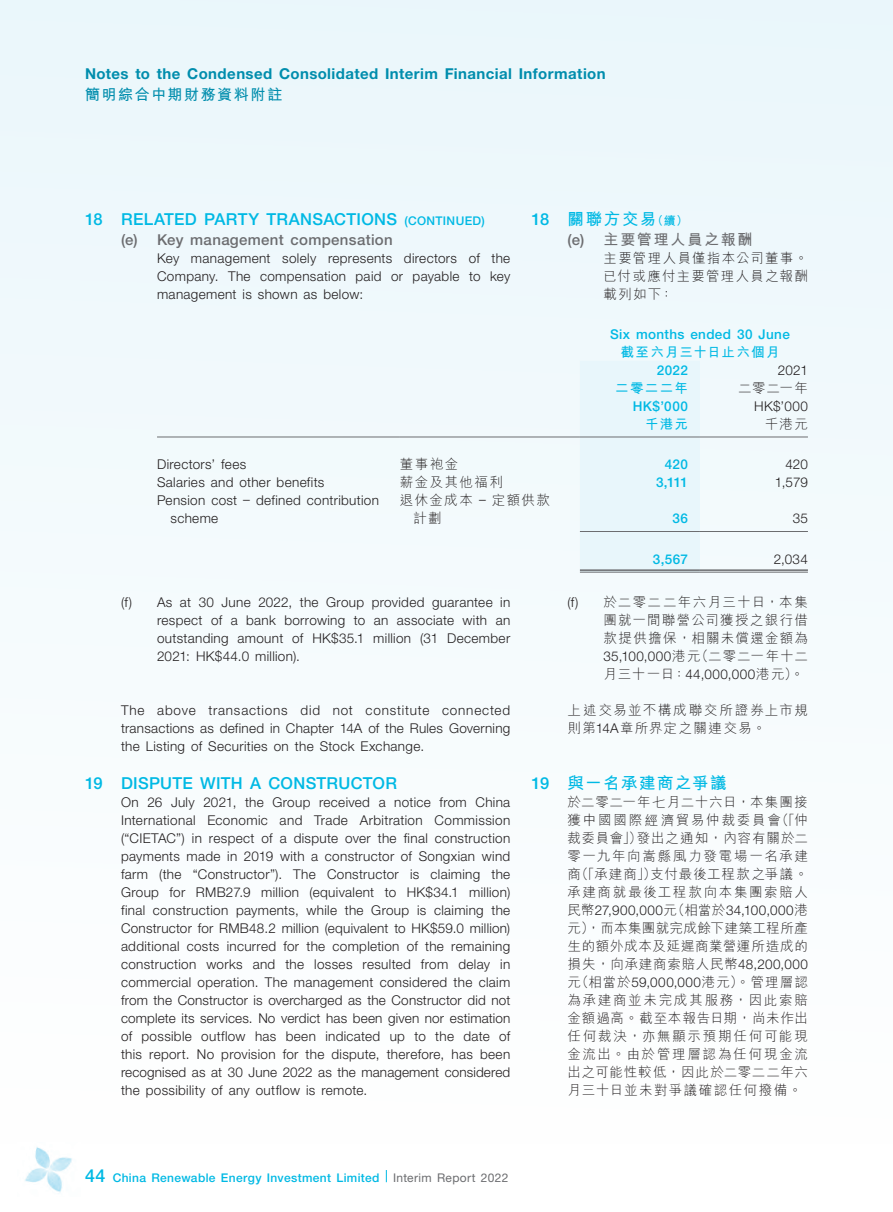
<style>
.page{position:relative;width:893px;height:1212px;background:#fff}
.page>*{position:absolute;margin:0;border:0;box-sizing:border-box;transform-origin:0 0}
._03_H1{font:500 16.5px "Helvetica Neue LT Std";letter-spacing:.015em;color:#00b9e4}
._03_H1-2{font:700 16.5px "M Hei HK";letter-spacing:.095em;color:#00b9e4}
.t1{font:700 15px "Helvetica Neue LT Std";letter-spacing:.03em;color:#008dad}
._04___H2{font:500 15px "Helvetica Neue LT Std";letter-spacing:.02em;color:#6c6d70}
.t2{font:700 15px "M Hei HK";letter-spacing:.11em;color:#008dad}
._04___H2-2{font:700 15px "M Hei HK";letter-spacing:.12em;color:#6c6d70}
._12___P2{font:300 13.5px/18px "Helvetica Neue LT Std";letter-spacing:.025em;color:#231f20;text-align:justify}
._01_Body_Text{font:300 13.5px/18px "M Hei HK";letter-spacing:.095em;color:#231f20;text-align:justify}
._15_Table_Stub{font:300 13.5px/18px "Helvetica Neue LT Std";letter-spacing:.025em;color:#231f20}
._15_Table_Stub-2{font:500 13.5px "Helvetica Neue LT Std";letter-spacing:.025em;color:#00b9e4}
._15_Table_Stub-3{font:300 13.5px/18px "M Hei HK";letter-spacing:.1em;color:#231f20}
._12___P2-2{font:500 13.5px "Helvetica Neue LT Std";letter-spacing:.025em;color:#00b9e4}
._12___P2-3{font:700 13.5px "M Hei HK";letter-spacing:.095em;color:#00b9e4}
._12___P2-4{font:300 13.5px "M Hei HK";letter-spacing:.07em;color:#231f20}
.t3{font:500 12px "Helvetica Neue LT Std";letter-spacing:.03em;color:#00b9e4}
.s1{font-size:12px}
.s2{font-family:"Helvetica Neue LT Std";font-weight:500}
.s3{font-family:"Helvetica Neue LT Std"}
.s4{font-size:18px}
.s5{font-weight:400;color:#6c6d70}
</style>
<div class="page">
<div style="left:0;top:0;width:893px;height:1144px;background:#f4fafd"></div>
<svg style="left:386px;top:1170px;width:1px;height:12px"></svg>
<img style="left:18px;top:1142px;width:62px;height:51px">
<div style="left:580px;top:361px;width:120px;height:211px;background:#e8f6fb"></div>
<hr style="left:157px;top:437px;width:243px;height:1px;background:#6c6d70">
<hr style="left:400px;top:437px;width:180px;height:1px;background:#6c6d70">
<hr style="left:580px;top:437px;width:120px;height:1px;background:#6c6d70">
<hr style="left:700px;top:437px;width:108px;height:1px;background:#6c6d70">
<hr style="left:580px;top:531px;width:120px;height:1px;background:#6c6d70">
<hr style="left:700px;top:531px;width:108px;height:1px;background:#6c6d70">
<hr style="left:580px;top:569px;width:120px;height:2px;background:#6c6d70">
<hr style="left:580px;top:572px;width:120px;height:1px;background:#6c6d70">
<hr style="left:700px;top:569px;width:108px;height:2px;background:#6c6d70">
<hr style="left:700px;top:572px;width:108px;height:1px;background:#6c6d70">
<p class="t1" style="left:85px;top:64px;width:522px">Notes to the Condensed Consolidated Interim Financial Information</p>
<p class="t2" style="left:85px;top:84px;width:199px">簡明綜合中期財務資料附註</p>
<p class="_03_H1" style="left:85px;top:209px;width:401px">18 RELATED PARTY TRANSACTIONS <span class="s1">(CONTINUED)</span></p>
<p class="_04___H2" style="left:121px;top:230px;width:273px">(e) Key management compensation</p>
<p class="_12___P2" style="left:157px;top:249px;width:355px">Key management solely represents directors of the Company. The compensation paid or payable to key management is shown as below:</p>
<p class="_03_H1-2" style="left:531px;top:207px;width:158px"><span class="s2">18</span> 關聯方交易<span class="s1">（續）</span></p>
<p class="_04___H2-2" style="left:567px;top:228px;width:186px"><span class="s2">(e)</span> 主要管理人員之報酬</p>
<p class="_01_Body_Text" style="left:603px;top:248px;width:206px">主要管理人員僅指本公司董事。已付或應付主要管理人員之報酬載列如下：</p>
<p class="_12___P2-2" style="left:610px;top:326px;width:181px">Six months ended 30 June</p>
<p class="_12___P2-3" style="left:620px;top:342px;width:161px">截至六月三十日止六個月</p>
<p class="_15_Table_Stub-2" style="left:657px;top:362px;width:33px">2022</p>
<p class="_15_Table_Stub" style="left:778px;top:361px;width:32px">2021</p>
<p class="_12___P2-3" style="left:615px;top:378px;width:74px">二零二二年</p>
<p class="_12___P2-4" style="left:738px;top:381px;width:71px">二零二一年</p>
<p class="_15_Table_Stub-2" style="left:633px;top:398px;width:57px">HK$’000</p>
<p class="_15_Table_Stub" style="left:754px;top:397px;width:55px">HK$’000</p>
<p class="_12___P2-3" style="left:645px;top:414px;width:44px">千港元</p>
<p class="_12___P2-4" style="left:765px;top:417px;width:45px">千港元</p>
<p class="_15_Table_Stub" style="left:157px;top:455px;width:91px">Directors’ fees</p>
<p class="_15_Table_Stub-3" style="left:400px;top:455px;width:60px">董事袍金</p>
<p class="_15_Table_Stub-2" style="left:665px;top:456px;width:25px">420</p>
<p class="_15_Table_Stub" style="left:785px;top:455px;width:24px">420</p>
<p class="_15_Table_Stub" style="left:157px;top:473px;width:169px">Salaries and other benefits</p>
<p class="_15_Table_Stub-3" style="left:400px;top:473px;width:104px">薪金及其他福利</p>
<p class="_15_Table_Stub-2" style="left:656px;top:474px;width:33px">3,111</p>
<p class="_15_Table_Stub" style="left:775px;top:473px;width:34px">1,579</p>
<p class="_15_Table_Stub" style="left:171px;top:491px;width:210px;text-indent:-14px">Pension cost – defined contribution scheme</p>
<p class="_15_Table_Stub-3" style="left:413px;top:491px;width:138px;text-indent:-14px">退休金成本 <span class="s3">–</span> 定額供款計劃</p>
<p class="_15_Table_Stub-2" style="left:672px;top:510px;width:17px">36</p>
<p class="_15_Table_Stub" style="left:793px;top:509px;width:17px">35</p>
<p class="_15_Table_Stub-2" style="left:653px;top:551px;width:37px">3,567</p>
<p class="_15_Table_Stub" style="left:774px;top:550px;width:36px">2,034</p>
<p class="_12___P2" style="left:157px;top:593px;width:355px;text-indent:-36px">(f) As at 30 June 2022, the Group provided guarantee in respect of a bank borrowing to an associate with an outstanding amount of HK$35.1 million (31 December 2021: HK$44.0 million).</p>
<p class="_12___P2" style="left:121px;top:701px;width:391px">The above transactions did not constitute connected transactions as defined in Chapter 14A of the Rules Governing the Listing of Securities on the Stock Exchange.</p>
<p class="_03_H1" style="left:85px;top:773px;width:314px">19 DISPUTE WITH A CONSTRUCTOR</p>
<p class="_12___P2" style="left:121px;top:792px;width:391px">On 26 July 2021, the Group received a notice from China International Economic and Trade Arbitration Commission (“CIETAC”) in respect of a dispute over the final construction payments made in 2019 with a constructor of Songxian wind farm (the “Constructor”). The Constructor is claiming the Group for RMB27.9 million (equivalent to HK$34.1 million) final construction payments, while the Group is claiming the Constructor for RMB48.2 million (equivalent to HK$59.0 million) additional costs incurred for the completion of the remaining construction works and the losses resulted from delay in commercial operation. The management considered the claim from the Constructor is overcharged as the Constructor did not complete its services. No verdict has been given nor estimation of possible outflow has been indicated up to the date of this report. No provision for the dispute, therefore, has been recognised as at 30 June 2022 as the management considered the possibility of any outflow is remote.</p>
<p class="_01_Body_Text" style="left:603px;top:593px;width:206px;text-indent:-36px"><span class="s3">(f)</span> 於二零二二年六月三十日，本集團就一間聯營公司獲授之銀行借款提供擔保，相關未償還金額為<span class="s3">35,100,000</span>港元（二零二一年十二月三十一日：<span class="s3">44,000,000</span>港元）。</p>
<p class="_01_Body_Text" style="left:567px;top:701px;width:242px">上述交易並不構成聯交所證券上市規則第<span class="s3">14A</span>章所界定之關連交易。</p>
<p class="_03_H1-2" style="left:531px;top:770px;width:197px"><span class="s2">19</span> 與一名承建商之爭議</p>
<p class="_01_Body_Text" style="left:567px;top:792px;width:242px">於二零二一年七月二十六日，本集團接獲中國國際經濟貿易仲裁委員會（「仲裁委員會」）發出之通知，內容有關於二零一九年向嵩縣風力發電場一名承建商（「承建商」）支付最後工程款之爭議。承建商就最後工程款向本集團索賠人民幣<span class="s3">27,900,000</span>元（相當於<span class="s3">34,100,000</span>港元），而本集團就完成餘下建築工程所產生的額外成本及延遲商業營運所造成的損失，向承建商索賠人民幣<span class="s3">48,200,000</span>元（相當於<span class="s3">59,000,000</span>港元）。管理層認為承建商並未完成其服務，因此索賠金額過高。截至本報告日期，尚未作出任何裁決，亦無顯示預期任何可能現金流出。由於管理層認為任何現金流出之可能性較低，因此於二零二二年六月三十日並未對爭議確認任何撥備。</p>
<p class="t3" style="left:85px;top:1170px;width:425px"><span class="s4">44</span> China Renewable Energy Investment Limited <span class="s5">Interim Report 2022</span></p>
</div>
